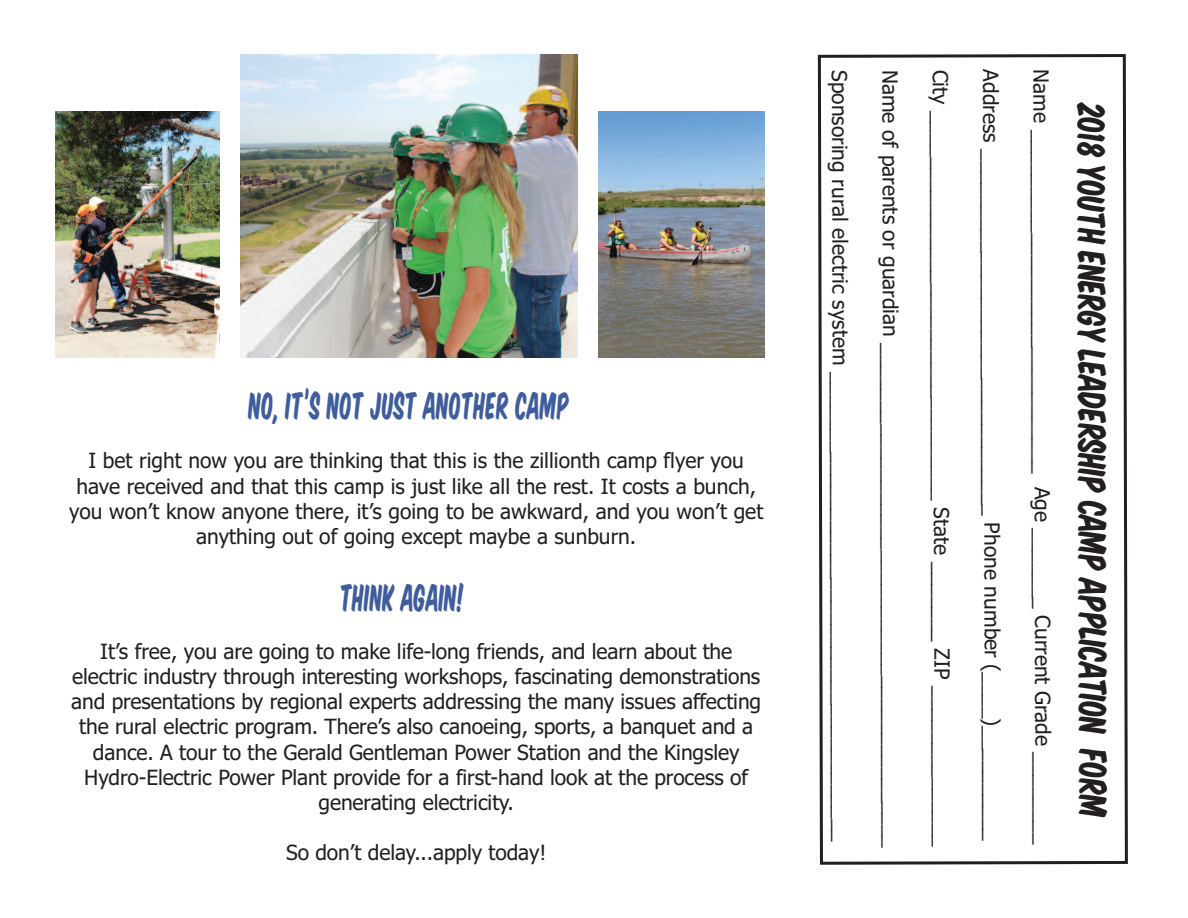
<style>
.page{position:relative;width:1188px;height:918px;background:#fff}
.page>*{position:absolute;margin:0;border:0;box-sizing:border-box;transform-origin:0 0}
.t1{font:36px "Komika Title";letter-spacing:-.02em;color:#231f20}
.t2{font:27px "Komika Title Tall";color:#3f5d9d}
.t3{font:21px/25.2px "Tahoma";letter-spacing:-.005em;color:#231f20;text-align:center}
</style>
<div class="page">
<img style="left:240px;top:54px;width:338px;height:304px">
<img style="left:598px;top:112px;width:167px;height:246px">
<img style="left:55px;top:112px;width:164px;height:246px">
<svg style="left:817px;top:54px;width:311px;height:811px"></svg>
<svg style="left:1071px;top:70px;width:38px;height:782px"></svg>
<p class="t2" style="left:249px;top:393px;width:322px">NO, IT’S NOT JUST ANOTHER CAMP</p>
<p class="t3" style="left:69px;top:448px;width:696px">I bet right now you are thinking that this is the zillionth camp flyer you have received and that this camp is just like all the rest. It costs a bunch, you won’t know anyone there, it’s going to be awkward, and you won’t get anything out of going except maybe a sunburn.</p>
<p class="t2" style="left:341px;top:585px;width:126px">THINK AGAIN!</p>
<p class="t3" style="left:71px;top:639px;width:691px">It’s free, you are going to make life-long friends, and learn about the electric industry through interesting workshops, fascinating demonstrations and presentations by regional experts addressing the many issues affecting the rural electric program. There’s also canoeing, sports, a banquet and a dance. A tour to the Gerald Gentleman Power Station and the Kingsley Hydro-Electric Power Plant provide for a first-hand look at the process of generating electricity.</p>
<p class="t3" style="left:286px;top:841px;width:262px">So don’t delay...apply today!</p>
<p class="t3" style="left:853px;top:70px;width:774px;rotate:90deg">Sponsoring rural electric system _________________________________________</p>
<p class="t3" style="left:903px;top:70px;width:780px;rotate:90deg">Name of parents or guardian ____________________________________________</p>
<p class="t3" style="left:954px;top:70px;width:779px;rotate:90deg">City __________________________________ State _______ ZIP ______________</p>
<p class="t3" style="left:1004px;top:69px;width:773px;rotate:90deg">Address ________________________________ Phone number (____)__________</p>
<p class="t3" style="left:1054px;top:69px;width:777px;rotate:90deg">Name ______________________________ Age _______ Current Grade ________</p>
<h1 class="t1" style="left:1119px;top:104px;width:718px;rotate:90deg">2018 Youth Energy LEADERSHip Camp Application Form</h1>
</div>
